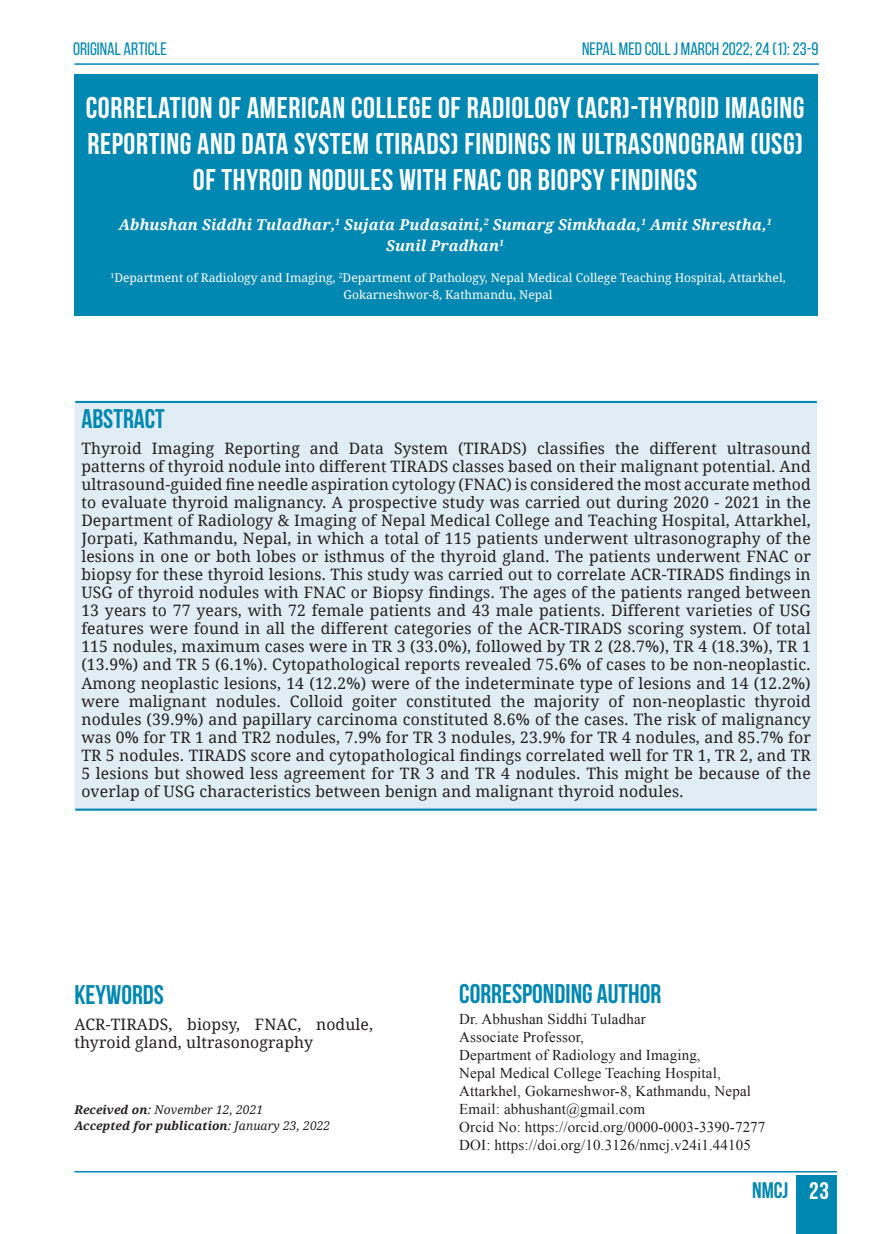
<style>
.page{position:relative;width:893px;height:1234px;background:#fff}
.page>*{position:absolute;margin:0;border:0;box-sizing:border-box;transform-origin:0 0}
.t1{font:700 30px/36px "Bebas Neue";letter-spacing:.02em;color:#fff;text-align:center}
.subhead{font:700 27px "Bebas Neue";color:#0087b2}
.t2{font:700 22.5px "Bebas Neue";color:#0087b2}
.t3{font:18px "Bebas Neue";color:#0087b2}
.MAIN_TEXT_PARA{font:15.75px/18px "Droid Serif";letter-spacing:.01em;color:#231f20;text-align:justify}
.t4{font:15px "Times New Roman";letter-spacing:.01em;color:#231f20}
.MAIN_TEXT_PARA-2{font:italic 700 15px "Droid Serif";letter-spacing:.01em;color:#fff}
.t5{font:12px/16.5px "Droid Serif";color:#fff;text-align:center}
.t6{font:italic 700 12px "Droid Serif";letter-spacing:.01em;color:#231f20}
.t7{font:italic 12px "Droid Serif";letter-spacing:.01em;color:#231f20}
.s1{font-weight:700}
.s2{font-weight:400}
.s3{font-size:24px;color:#fff}
</style>
<div class="page">
<div style="left:796px;top:1174px;width:41px;height:59px;background:#0087b2"></div>
<hr style="left:74px;top:1170px;width:763px;height:2px;background:#0087b2">
<hr style="left:74px;top:63px;width:745px;height:2px;background:#0087b2">
<div style="left:74px;top:74px;width:744px;height:242px;background:#0087b2"></div>
<div style="left:75px;top:402px;width:742px;height:407px;background:#e1edf4"></div>
<hr style="left:75px;top:401px;width:742px;height:2px;background:#0087b2">
<hr style="left:75px;top:808px;width:742px;height:2px;background:#0087b2">
<p class="t3" style="left:73px;top:39px;width:95px">ORIGINAL ARTICLE</p>
<p class="t3" style="left:582px;top:39px;width:238px">NEPAL MED COLL J MARCH 2022; 24 (1): 23-9</p>
<p class="t1" style="left:86px;top:89px;width:720px">CORRELATION OF AMERICAN COLLEGE OF RADIOLOGY (ACR)-THYROID IMAGING<br>REPORTING AND DATA SYSTEM (TIRADS) FINDINGS IN ULTRASONOGRAM (USG)<br>OF THYROID NODULES WITH FNAC OR BIOPSY FINDINGS</p>
<p class="MAIN_TEXT_PARA-2" style="left:119px;top:214px;width:654px">Abhushan Siddhi Tuladhar,<sup>1</sup> Sujata Pudasaini,<sup>2</sup> Sumarg Simkhada,<sup>1</sup> Amit Shrestha,<sup>1</sup></p>
<p class="MAIN_TEXT_PARA-2" style="left:386px;top:235px;width:120px">Sunil Pradhan<sup>1</sup></p>
<p class="t5" style="left:110px;top:269px;width:677px"><sup>1</sup>Department of Radiology and Imaging, <sup>2</sup>Department of Pathology, Nepal Medical College Teaching Hospital, Attarkhel,<br>Gokarneshwor-8, Kathmandu, Nepal</p>
<p class="subhead" style="left:81px;top:404px;width:85px">ABSTRACT</p>
<p class="MAIN_TEXT_PARA" style="left:81px;top:439px;width:731px">Thyroid Imaging Reporting and Data System (TIRADS) classifies the different ultrasound patterns of thyroid nodule into different TIRADS classes based on their malignant potential. And ultrasound-guided fine needle aspiration cytology (FNAC) is considered the most accurate method to evaluate thyroid malignancy. A prospective study was carried out during 2020 - 2021 in the Department of Radiology &amp; Imaging of Nepal Medical College and Teaching Hospital, Attarkhel, Jorpati, Kathmandu, Nepal, in which a total of 115 patients underwent ultrasonography of the lesions in one or both lobes or isthmus of the thyroid gland. The patients underwent FNAC or biopsy for these thyroid lesions. This study was carried out to correlate ACR-TIRADS findings in USG of thyroid nodules with FNAC or Biopsy findings. The ages of the patients ranged between 13 years to 77 years, with 72 female patients and 43 male patients. Different varieties of USG features were found in all the different categories of the ACR-TIRADS scoring system. Of total 115 nodules, maximum cases were in TR 3 (33.0%), followed by TR 2 (28.7%), TR 4 (18.3%), TR 1 (13.9%) and TR 5 (6.1%). Cytopathological reports revealed 75.6% of cases to be non-neoplastic.<br>Among neoplastic lesions, 14 (12.2%) were of the indeterminate type of lesions and 14 (12.2%) were malignant nodules. Colloid goiter constituted the majority of non-neoplastic thyroid nodules (39.9%) and papillary carcinoma constituted 8.6% of the cases. The risk of malignancy was 0% for TR 1 and TR2 nodules, 7.9% for TR 3 nodules, 23.9% for TR 4 nodules, and 85.7% for TR 5 nodules. TIRADS score and cytopathological findings correlated well for TR 1, TR 2, and TR 5 lesions but showed less agreement for TR 3 and TR 4 nodules. This might be because of the overlap of USG characteristics between benign and malignant thyroid nodules.</p>
<p class="subhead" style="left:74px;top:979px;width:91px">KEYWORDS</p>
<p class="MAIN_TEXT_PARA" style="left:74px;top:1014px;width:300px">ACR-TIRADS, biopsy, FNAC, nodule, thyroid gland, ultrasonography</p>
<p class="t7" style="left:74px;top:1100px;width:190px"><span class="s1">Received on</span>: November 12, 2021</p>
<p class="t6" style="left:74px;top:1117px;width:257px">Accepted for publication<span class="s2">: January 23, 2022</span></p>
<p class="subhead" style="left:459px;top:978px;width:204px">CORRESPONDING AUTHOR</p>
<p class="t4" style="left:459px;top:1008px;width:188px">Dr. Abhushan Siddhi Tuladhar</p>
<p class="t4" style="left:459px;top:1026px;width:126px">Associate Professor,</p>
<p class="t4" style="left:459px;top:1044px;width:243px">Department of Radiology and Imaging,</p>
<p class="t4" style="left:459px;top:1062px;width:263px">Nepal Medical College Teaching Hospital,</p>
<p class="t4" style="left:459px;top:1080px;width:293px">Attarkhel, Gokarneshwor-8, Kathmandu, Nepal</p>
<p class="t4" style="left:459px;top:1098px;width:187px">Email: abhushant@gmail.com</p>
<p class="t4" style="left:459px;top:1116px;width:308px">Orcid No: https://orcid.org/0000-0003-3390-7277</p>
<p class="t4" style="left:459px;top:1134px;width:293px">DOI: https://doi.org/10.3126/nmcj.v24i1.44105</p>
<h3 class="t2" style="left:752px;top:1177px;width:78px">NMCJ <span class="s3">23</span></h3>
</div>
